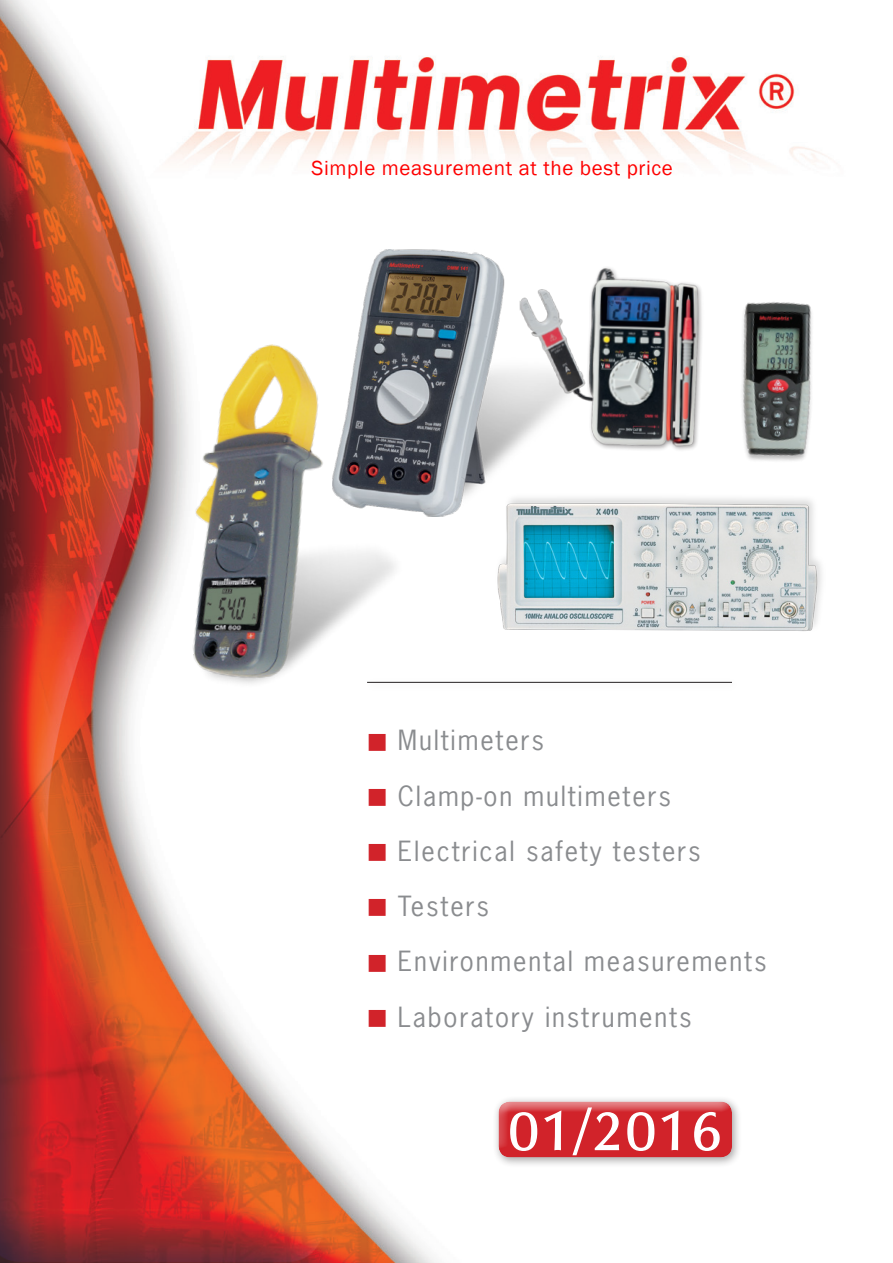
<style>
.page{position:relative;width:893px;height:1263px;background:#fff}
.page>*{position:absolute;margin:0;border:0;box-sizing:border-box;transform-origin:0 0}
.rubrique_2{font:56.25px "Vera Humana 95";letter-spacing:.05em;color:#fff}
.t1{font:26.25px "News Gothic Std";letter-spacing:.07em;color:#8a8c8f}
.Accroche_ok{font:21px "Franklin Gothic";letter-spacing:.03em;color:#fe0000}
.s1{color:#d1232a}
</style>
<div class="page">
<img style="left:0;top:0;width:831px;height:1263px">
<div style="left:492px;top:1095px;width:250px;height:73px;background:#231f20;opacity:.4"></div>
<div style="left:499px;top:1101px;width:233px;height:56px;background:#d1232a;border-radius:11px"></div>
<div style="left:497px;top:1101px;width:235px;height:51px;background:#fff;opacity:.75"></div>
<svg style="left:509px;top:1109px;width:53px;height:43px"></svg>
<svg style="left:571px;top:1107px;width:49px;height:49px"></svg>
<svg style="left:627px;top:1109px;width:52px;height:43px"></svg>
<svg style="left:693px;top:1111px;width:27px;height:41px"></svg>
<div style="left:363px;top:676px;width:377px;height:17px;background:#231f20;opacity:.4"></div>
<hr style="left:367px;top:682px;width:365px;height:1px;background:#231f20">
<img style="left:496px;top:493px;width:330px;height:138px">
<img style="left:332px;top:249px;width:247px;height:267px">
<img style="left:519px;top:264px;width:188px;height:191px">
<img style="left:711px;top:291px;width:120px;height:183px">
<img style="left:162px;top:333px;width:256px;height:363px">
<img style="left:200px;top:582px;width:65px;height:49px">
<p class="Accroche_ok" style="left:312px;top:155px;width:363px">Simple measurement at the best price</p>
<p class="t1" style="left:368px;top:724px;width:177px"><span class="s1">■</span> Multimeters</p>
<p class="t1" style="left:368px;top:779px;width:304px"><span class="s1">■</span> Clamp-on multimeters</p>
<p class="t1" style="left:368px;top:834px;width:334px"><span class="s1">■</span> Electrical safety testers</p>
<p class="t1" style="left:368px;top:889px;width:122px"><span class="s1">■</span> Testers</p>
<p class="t1" style="left:368px;top:944px;width:400px"><span class="s1">■</span> Environmental measurements</p>
<p class="t1" style="left:368px;top:1000px;width:325px"><span class="s1">■</span> Laboratory instruments</p>
<p class="rubrique_2" style="left:509px;top:1096px;width:215px">01/2016</p>
</div>
